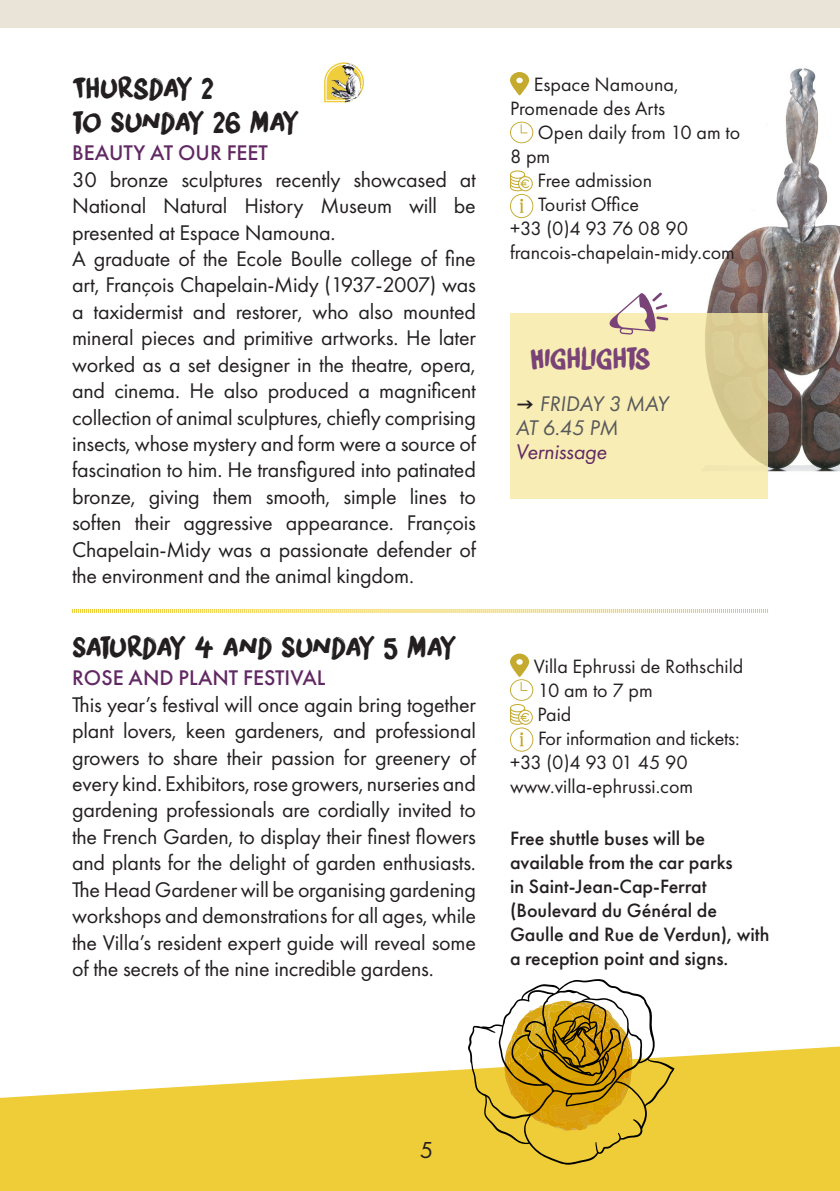
<style>
.page{position:relative;width:840px;height:1191px;background:#fff}
.page>*{position:absolute;margin:0;border:0;box-sizing:border-box;transform-origin:0 0}
.t1{font:28px "DK Liquid Embrace";letter-spacing:-.04em;color:#231f20}
.t2{font:28px "DK Liquid Embrace";letter-spacing:-.03em;color:#794377}
.t3{font:24px "Futura PT";color:#231f20}
.t4{font:22px/26.4px "Futura PT";letter-spacing:-.01em;color:#231f20;text-align:justify}
.t5{font:500 22px "Futura PT";color:#612963}
.t6{font:italic 22px "Futura PT";color:#57585a}
.t7{font:italic 22px "Futura PT";letter-spacing:-.01em;color:#612963}
.t8{font:20px/24px "Futura PT";color:#231f20}
.t9{font:500 20px/24px "Futura PT";color:#231f20}
.s1{color:#231f20}
</style>
<div class="page">
<div style="left:0;top:0;width:839px;height:28px;background:#e9e3d8"></div>
<svg style="left:0;top:1046px;width:839px;height:145px;fill:#efcd38"></svg>
<img style="left:668px;top:68px;width:171px;height:431px">
<svg style="left:510px;top:72px;width:19px;height:23px"></svg>
<svg style="left:510px;top:122px;width:23px;height:21px"></svg>
<svg style="left:510px;top:170px;width:23px;height:48px"></svg>
<svg style="left:510px;top:314px;width:257px;height:185px;background:#f2e7af"></svg>
<svg style="left:607px;top:292px;width:61px;height:43px"></svg>
<svg style="left:72px;top:609px;width:694px;height:4px;background:#f6e59b"></svg>
<svg style="left:510px;top:653px;width:23px;height:98px"></svg>
<svg style="left:324px;top:62px;width:40px;height:40px"></svg>
<svg style="left:467px;top:979px;width:207px;height:185px"></svg>
<p class="t1" style="left:72px;top:68px;width:143px">Thursday 2</p>
<p class="t1" style="left:72px;top:102px;width:228px">to Sunday 26 May</p>
<p class="t5" style="left:72px;top:140px;width:197px">BEAUTY AT OUR FEET</p>
<p class="t4" style="left:72px;top:166px;width:405px">30 bronze sculptures recently showcased at National Natural History Museum will be presented at Espace Namouna.</p>
<p class="t4" style="left:72px;top:245px;width:405px">A graduate of the Ecole Boulle college of fine art, François Chapelain-Midy (1937-2007) was a taxidermist and restorer, who also mounted mineral pieces and primitive artworks. He later worked as a set designer in the theatre, opera, and cinema. He also produced a magnificent collection of animal sculptures, chiefly comprising insects, whose mystery and form were a source of fascination to him. He transfigured into patinated bronze, giving them smooth, simple lines to soften their aggressive appearance. François Chapelain-Midy was a passionate defender of the environment and the animal kingdom.</p>
<p class="t1" style="left:72px;top:627px;width:385px">Saturday 4 and Sunday 5 May</p>
<p class="t5" style="left:72px;top:665px;width:255px">ROSE AND PLANT FESTIVAL</p>
<p class="t4" style="left:72px;top:691px;width:405px">This year’s festival will once again bring together plant lovers, keen gardeners, and professional growers to share their passion for greenery of every kind. Exhibitors, rose growers, nurseries and gardening professionals are cordially invited to the French Garden, to display their finest flowers and plants for the delight of garden enthusiasts.<br>The Head Gardener will be organising gardening workshops and demonstrations for all ages, while the Villa’s resident expert guide will reveal some of the secrets of the nine incredible gardens.</p>
<p class="t8" style="left:509px;top:72px;width:170px;text-indent:24px">Espace Namouna,<br>Promenade des Arts</p>
<p class="t8" style="left:509px;top:120px;width:232px;text-indent:28px">Open daily from 10 am to<br>8 pm</p>
<p class="t8" style="left:537px;top:168px;width:116px">Free admission</p>
<p class="t8" style="left:537px;top:192px;width:102px">Tourist Office</p>
<p class="t8" style="left:509px;top:216px;width:180px">+33 (0)4 93 76 08 90</p>
<p class="t8" style="left:509px;top:240px;width:226px">francois-chapelain-midy.com</p>
<p class="t2" style="left:530px;top:338px;width:122px">Highlights</p>
<p class="t6" style="left:515px;top:391px;width:154px"><span class="s1">→</span> FRIDAY 3 MAY</p>
<p class="t6" style="left:515px;top:415px;width:104px">AT 6.45 PM</p>
<p class="t7" style="left:515px;top:439px;width:93px">Vernissage</p>
<p class="t8" style="left:533px;top:654px;width:211px">Villa Ephrussi de Rothschild<br>10 am to 7 pm</p>
<p class="t8" style="left:537px;top:702px;width:35px">Paid</p>
<p class="t8" style="left:509px;top:726px;width:231px;text-indent:28px">For information and tickets: +33 (0)4 93 01 45 90</p>
<p class="t8" style="left:509px;top:774px;width:185px">www.villa-ephrussi.com</p>
<p class="t9" style="left:509px;top:826px;width:261px">Free shuttle buses will be available from the car parks<br>in Saint-Jean-Cap-Ferrat (Boulevard du Général de<br>Gaulle and Rue de Verdun), with a reception point and signs.</p>
<p class="t3" style="left:420px;top:1136px;width:15px">5</p>
</div>
